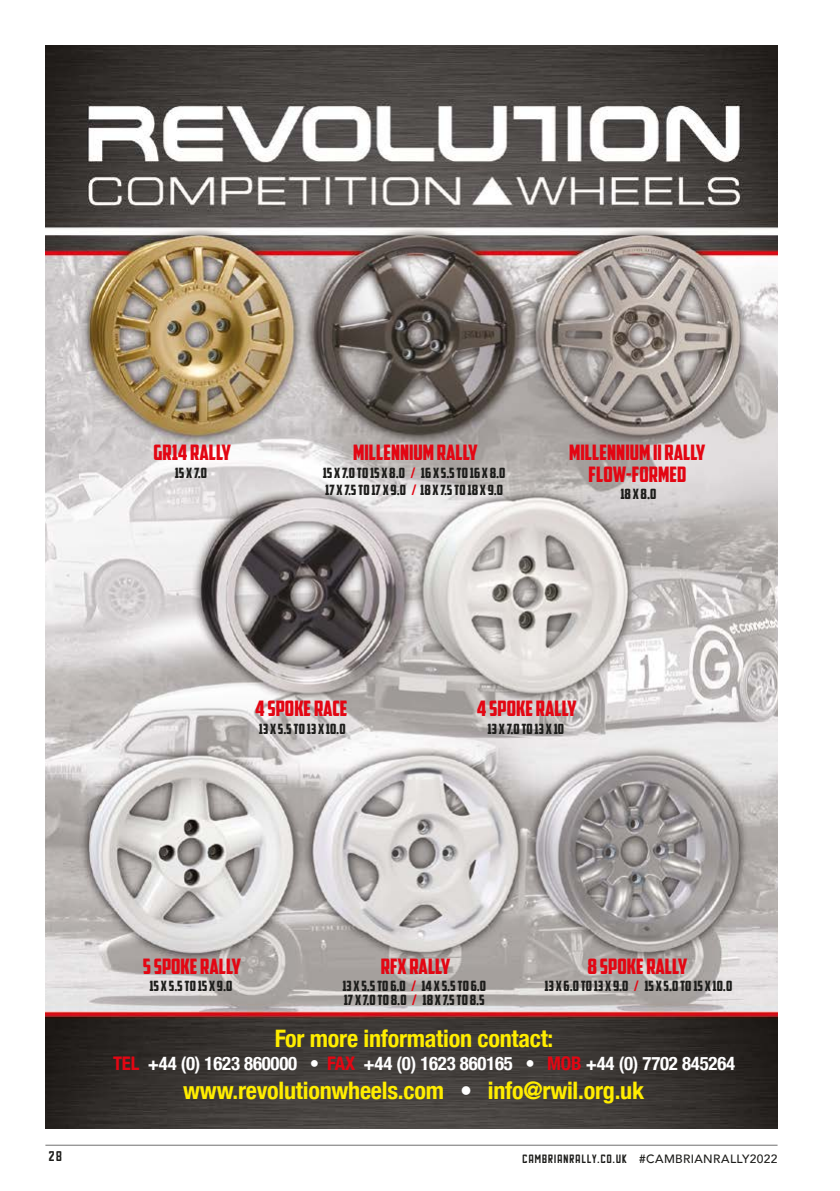
<style>
.page{position:relative;width:840px;height:1191px;background:#fff}
.page>*{position:absolute;margin:0;border:0;box-sizing:border-box;transform-origin:0 0}
.t1{font:700 condensed 24px "Helvetica Neue";letter-spacing:-.01em;color:#ffed00}
.t2{font:21.4px/21.4px "American Captain";color:#e30613;text-align:center}
.t3{font:700 condensed 18.8px "Helvetica Neue";letter-spacing:-.01em;color:#fff}
.t4{font:14.4px/17.2px "American Captain";color:#1d1d1b}
.t5{font:14px "Hal Hal";color:#1d1d1b}
.t6{font:12px "Hal Hal";letter-spacing:.1em;color:#1d1d1b}
.s1{color:#e30613}
.s2{color:#fff}
.s3{font-family:"Avenir";font-weight:500}
</style>
<div class="page">
<img style="left:45px;top:45px;width:732px;height:1083px">
<hr style="left:45px;top:1144px;width:732px;height:1px;background:#706f6f">
<p class="t2" style="left:153px;top:442px;width:79px">GR14 RALLY</p>
<p class="t4" style="left:175px;top:464px;width:34px">15 X 7.0</p>
<p class="t2" style="left:353px;top:442px;width:126px">MILLENNIUM RALLY</p>
<p class="t4" style="left:323px;top:464px;width:184px">15 X 7.0 TO 15 X 8.0 <span class="s1">/</span> 16 X 5.5 TO 16 X 8.0<br>17 X 7.5 TO 17 X 9.0 <span class="s1">/</span> 18 X 7.5 TO 18 X 9.0</p>
<p class="t2" style="left:569px;top:442px;width:138px">MILLENNIUM II RALLY<br>FLOW-FORMED</p>
<p class="t4" style="left:620px;top:485px;width:37px">18 X 8.0</p>
<p class="t2" style="left:255px;top:698px;width:94px">4 SPOKE RACE</p>
<p class="t4" style="left:259px;top:719px;width:88px">13 X 5.5 TO 13 X 10.0</p>
<p class="t2" style="left:476px;top:698px;width:101px">4 SPOKE RALLY</p>
<p class="t4" style="left:487px;top:719px;width:78px">13 X 7.0 TO 13 X 10</p>
<p class="t2" style="left:143px;top:955px;width:100px">5 SPOKE RALLY</p>
<p class="t4" style="left:149px;top:977px;width:84px">15 X 5.5 TO 15 X 9.0</p>
<p class="t2" style="left:380px;top:955px;width:71px">RFX RALLY</p>
<p class="t4" style="left:342px;top:979px;width:145px;line-height:14px">13 X 5.5 TO 6.0 <span class="s1">/</span> 14 X 5.5 TO 6.0<br>17 X 7.0 TO 8.0 <span class="s1">/</span> 18 X 7.5 TO 8.5</p>
<p class="t2" style="left:587px;top:955px;width:101px">8 SPOKE RALLY</p>
<p class="t4" style="left:544px;top:977px;width:189px">13 X 6.0 TO 13 X 9.0 <span class="s1">/</span> 15 X 5.0 TO 15 X 10.0</p>
<p class="t1" style="left:275px;top:1018px;width:280px">For more information contact:</p>
<p class="t3" style="left:113px;top:1047px;width:623px"><span class="s1">TEL</span> +44 (0) 1623 860000 • <span class="s1">FAX</span> +44 (0) 1623 860165 • <span class="s1">MOB</span> +44 (0) 7702 845264</p>
<p class="t1" style="left:183px;top:1070px;width:462px">www.revolutionwheels.com <span class="s2">•</span> info@rwil.org.uk</p>
<p class="t5" style="left:49px;top:1149px;width:14px">28</p>
<p class="t6" style="left:522px;top:1152px;width:256px">CAMBRIANRALLY.CO.UK <span class="s3">#CAMBRIANRALLY2022</span></p>
</div>
